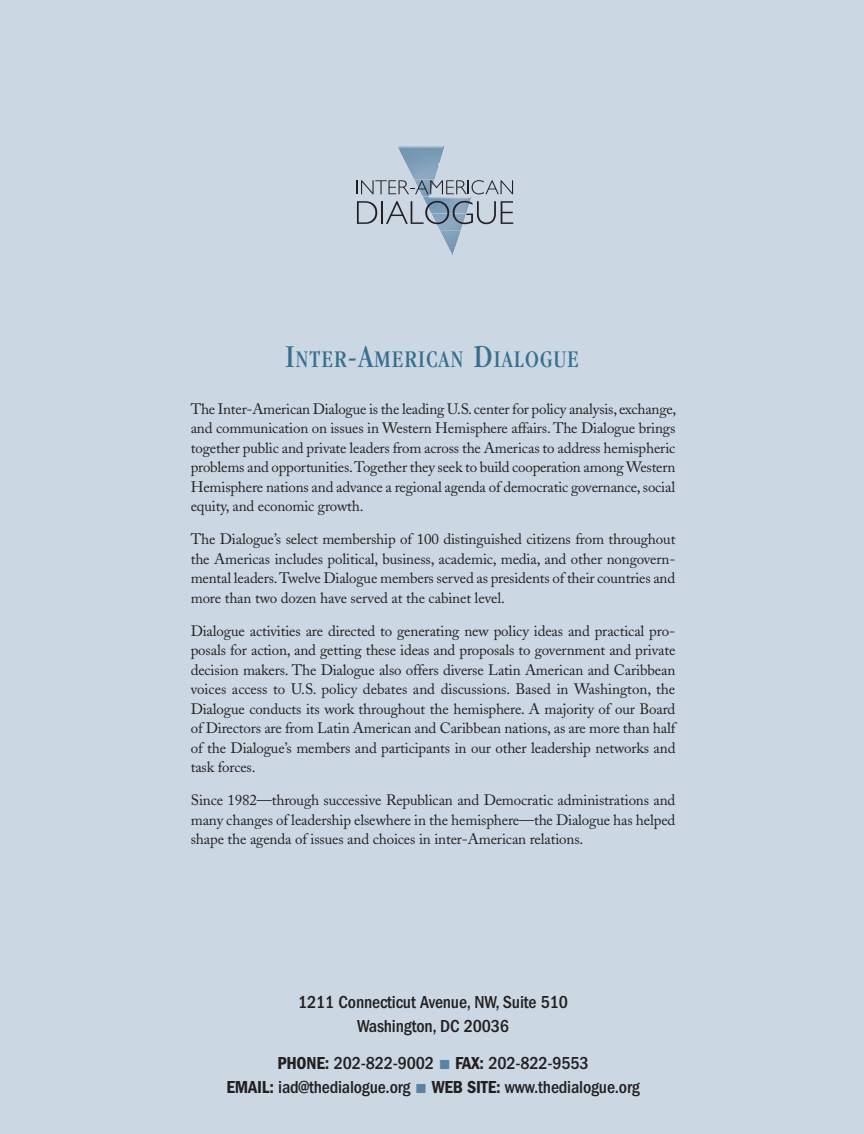
<style>
.page{position:relative;width:864px;height:1134px;background:#cbd8e4}
.page>*{position:absolute;margin:0;border:0;box-sizing:border-box;transform-origin:0 0}
.t1{font:condensed 24.75px "Garamond";letter-spacing:.055em;color:#386e8f}
.t2{font:500 condensed 18px/24px "Franklin Gothic LT";letter-spacing:-.01em;color:#231f20;text-align:center}
.t3{font:15px/19.5px "Adobe Caslon";letter-spacing:-.01em;color:#231f20;text-align:justify}
.s1{font-size:33px}
.s2{font-weight:600}
.s3{font-family:"Zingbats SW";font-weight:400;font-stretch:normal;font-size:16.5px;color:#5983a2}
</style>
<div class="page">
<img style="left:398px;top:146px;width:44px;height:17px">
<img style="left:406px;top:163px;width:7px;height:13px">
<img style="left:415px;top:194px;width:15px;height:3px">
<img style="left:423px;top:197px;width:8px;height:4px">
<img style="left:435px;top:224px;width:5px;height:6px">
<img style="left:440px;top:230px;width:7px;height:14px">
<svg style="left:448px;top:247px;width:7px;height:8px"></svg>
<svg style="left:357px;top:180px;width:156px;height:14px"></svg>
<svg style="left:357px;top:201px;width:156px;height:23px"></svg>
<h1 class="t1" style="left:285px;top:345px;width:295px"><span class="s1">I</span>NTER<span class="s1">-A</span>MERICAN <span class="s1">D</span>IALOGUE</h1>
<p class="t3" style="left:191px;top:399px;width:487px">The Inter-American Dialogue is the leading U.S. center for policy analysis, exchange, and communication on issues in Western Hemisphere affairs. The Dialogue brings together public and private leaders from across the Americas to address hemispheric problems and opportunities. Together they seek to build cooperation among Western Hemisphere nations and advance a regional agenda of democratic governance, social equity, and economic growth.</p>
<p class="t3" style="left:191px;top:530px;width:486px">The Dialogue’s select membership of 100 distinguished citizens from throughout the Americas includes political, business, academic, media, and other nongovern&shy;mental leaders. Twelve Dialogue members served as presidents of their countries and more than two dozen have served at the cabinet level.</p>
<p class="t3" style="left:191px;top:621px;width:486px">Dialogue activities are directed to generating new policy ideas and practical pro&shy;posals for action, and getting these ideas and proposals to government and private decision makers. The Dialogue also offers diverse Latin American and Caribbean voices access to U.S. policy debates and discussions. Based in Washington, the Dialogue conducts its work throughout the hemisphere. A majority of our Board of Directors are from Latin American and Caribbean nations, as are more than half of the Dialogue’s members and participants in our other leadership networks and task forces.</p>
<p class="t3" style="left:191px;top:791px;width:486px">Since 1982—through successive Republican and Democratic administrations and many changes of leadership elsewhere in the hemisphere—the Dialogue has helped shape the agenda of issues and choices in inter-American relations.</p>
<p class="t2" style="left:298px;top:990px;width:271px">1211 Connecticut Avenue, NW, Suite 510<br>Washington, DC 20036</p>
<p class="t2" style="left:226px;top:1051px;width:415px"><span class="s2">PHONE:</span> 202-822-9002 <span class="s3">n</span> <span class="s2">FAX:</span> 202-822-9553<br><span class="s2">EMAIL:</span> iad@thedialogue.org <span class="s3">n</span> <span class="s2">WEB SITE:</span> www.thedialogue.org</p>
</div>
